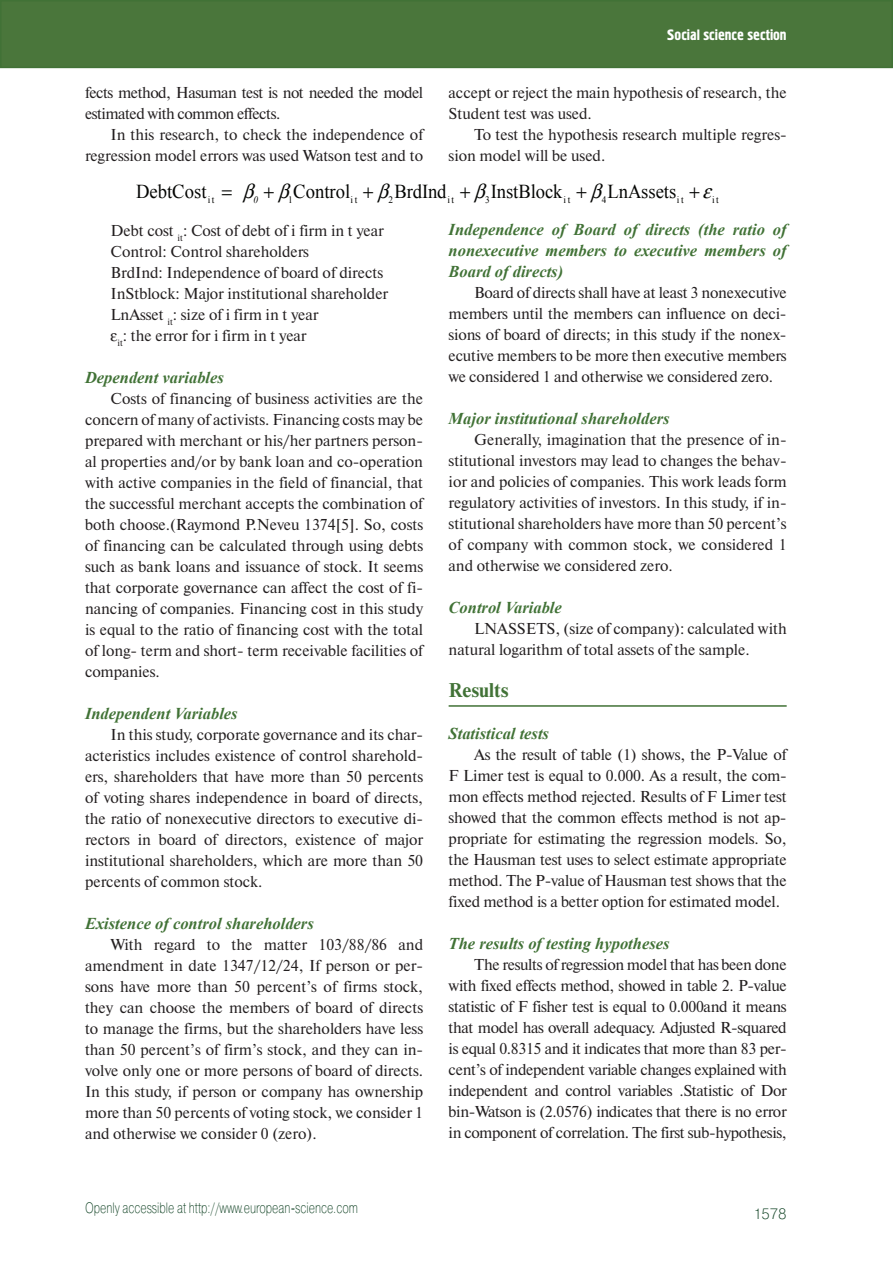
<style>
.page{position:relative;width:893px;height:1263px;background:#fff}
.page>*{position:absolute;margin:0;border:0;box-sizing:border-box;transform-origin:0 0}
.t1{font:19.65px "Times New Roman";color:#040503;scale:.95 1}
.t2{font:700 18.75px "Newton C";color:#417236}
.t3{font:italic 700 16.5px/21px "Times New Roman";color:#417236;text-align:justify}
.t4{font:15.75px/21px "Newton C";color:#231f20;text-align:justify}
.t5{font:15.75px/21px "Newton C";letter-spacing:-.03em;color:#231f20}
.t6{font:15px "Pragmatica Light C";color:#0b3e1f;scale:.75 1}
.t7{font:15px "Hermes C";color:#fff}
.t8{font:15px "Pragmatica Light C";color:#0b3e1f}
.t9{font:9.9px "Times New Roman";letter-spacing:.17em;color:#040503;scale:.95 1}
.t10{font:italic 9.9px "Times New Roman";color:#040503;scale:.95 1}
</style>
<div class="page">
<div style="left:1px;top:1px;width:891px;height:66px;background:#4a763b"></div>
<div style="left:0;top:0;width:893px;height:68px;border:2px solid #417236"></div>
<hr style="left:449px;top:705px;width:338px;height:2px;background:#417236">
<p class="t5" style="left:85px;top:82px;width:340px">fects method, Hasuman test is not needed the model estimated with common effects.</p>
<p class="t4" style="left:85px;top:124px;width:340px;text-align:right">In this research, to check the independence of regression model errors was used Watson test and to</p>
<p class="t7" style="left:667px;top:26px;width:121px">Social science section</p>
<p class="t4" style="left:449px;top:82px;width:340px">accept or reject the main hypothesis of research, the<br>Student test was used.</p>
<p class="t4" style="left:449px;top:124px;width:340px;text-indent:26px">To test the hypothesis research multiple regres&shy;sion model will be used.</p>
<p class="t1" style="left:136px;top:178px;width:76px">DebtCost</p>
<p class="t1" style="left:293px;top:178px;width:61px">Control</p>
<p class="t1" style="left:395px;top:178px;width:56px">BrdInd</p>
<p class="t1" style="left:491px;top:178px;width:77px">InstBlock</p>
<p class="t1" style="left:608px;top:178px;width:74px">LnAssets</p>
<p class="t9" style="left:208px;top:193px;width:9px">it</p>
<p class="t10" style="left:253px;top:193px;width:6px">0</p>
<p class="t9" style="left:288px;top:193px;width:6px">1</p>
<p class="t9" style="left:350px;top:193px;width:9px">it</p>
<p class="t9" style="left:389px;top:193px;width:6px">2</p>
<p class="t9" style="left:447px;top:193px;width:9px">it</p>
<p class="t9" style="left:485px;top:193px;width:6px">3</p>
<p class="t9" style="left:564px;top:193px;width:9px">it</p>
<p class="t9" style="left:602px;top:193px;width:6px">4</p>
<p class="t9" style="left:677px;top:193px;width:9px">it</p>
<p class="t9" style="left:712px;top:193px;width:9px">it</p>
<p class="t4" style="left:111px;top:220px;width:275px">Debt cost <sub>it</sub>: Cost of debt of i firm in t year</p>
<p class="t4" style="left:111px;top:241px;width:200px">Control: Control shareholders</p>
<p class="t4" style="left:111px;top:262px;width:274px">BrdInd: Independence of board of directs</p>
<p class="t4" style="left:111px;top:283px;width:279px">InStblock: Major institutional shareholder</p>
<p class="t4" style="left:111px;top:304px;width:209px">LnAsset <sub>it</sub>: size of i firm in t year</p>
<p class="t4" style="left:117px;top:325px;width:191px"><sub>it</sub>: the error for i firm in t year</p>
<p class="t3" style="left:85px;top:366px;width:140px">Dependent variables</p>
<p class="t4" style="left:85px;top:388px;width:340px;text-indent:26px">Costs of financing of business activities are the concern of many of activists. Financing costs may be prepared with merchant or his/her partners person&shy;al properties and/or by bank loan and co-operation with active companies in the field of financial, that the successful merchant accepts the combination of both choose.(Raymond P.Neveu 1374[5]. So, costs of financing can be calculated through using debts such as bank loans and issuance of stock. It seems that corporate governance can affect the cost of fi&shy;nancing of companies. Financing cost in this study is equal to the ratio of financing cost with the total of long- term and short- term receivable facilities of companies.</p>
<p class="t3" style="left:85px;top:702px;width:154px">Independent Variables</p>
<p class="t4" style="left:85px;top:724px;width:340px;text-indent:26px">In this study, corporate governance and its char&shy;acteristics includes existence of control sharehold&shy;ers, shareholders that have more than 50 percents of voting shares independence in board of directs, the ratio of nonexecutive directors to executive di&shy;rectors in board of directors, existence of major institutional shareholders, which are more than 50 percents of common stock.</p>
<p class="t3" style="left:85px;top:912px;width:230px">Existence of control shareholders</p>
<p class="t4" style="left:85px;top:934px;width:340px;text-indent:26px">With regard to the matter 103/88/86 and amendment in date 1347/12/24, If person or per&shy;sons have more than 50 percent’s of firms stock, they can choose the members of board of directs to manage the firms, but the shareholders have less than 50 percent’s of firm’s stock, and they can in&shy;volve only one or more persons of board of directs.<br>In this study, if person or company has ownership more than 50 percents of voting stock, we consider 1 and otherwise we consider 0 (zero).</p>
<p class="t3" style="left:449px;top:218px;width:340px">Independence of Board of directs (the ratio of nonexecutive members to executive members of Board of directs)</p>
<p class="t4" style="left:449px;top:282px;width:340px;text-indent:26px">Board of directs shall have at least 3 nonexecutive members until the members can influence on deci&shy;sions of board of directs; in this study if the nonex&shy;ecutive members to be more then executive members we considered 1 and otherwise we considered zero.</p>
<p class="t3" style="left:449px;top:407px;width:222px">Major institutional shareholders</p>
<p class="t4" style="left:449px;top:429px;width:340px;text-indent:26px">Generally, imagination that the presence of in&shy;stitutional investors may lead to changes the behav&shy;ior and policies of companies. This work leads form regulatory activities of investors. In this study, if in&shy;stitutional shareholders have more than 50 percent’s of company with common stock, we considered 1 and otherwise we considered zero.</p>
<p class="t3" style="left:449px;top:596px;width:115px">Control Variable</p>
<p class="t4" style="left:449px;top:618px;width:340px;text-indent:26px">LNASSETS, (size of company): calculated with natural logarithm of total assets of the sample.</p>
<p class="t2" style="left:449px;top:679px;width:62px">Results</p>
<p class="t3" style="left:449px;top:722px;width:102px">Statistical tests</p>
<p class="t4" style="left:449px;top:744px;width:340px;text-indent:26px">As the result of table (1) shows, the P-Value of F Limer test is equal to 0.000. As a result, the com&shy;mon effects method rejected. Results of F Limer test showed that the common effects method is not ap&shy;propriate for estimating the regression models. So, the Hausman test uses to select estimate appropriate method. The P-value of Hausman test shows that the fixed method is a better option for estimated model.</p>
<p class="t3" style="left:449px;top:932px;width:222px">The results of testing hypotheses</p>
<p class="t4" style="left:449px;top:954px;width:340px;text-indent:26px">The results of regression model that has been done with fixed effects method, showed in table 2. P-value statistic of F fisher test is equal to 0.000and it means that model has overall adequacy. Adjusted R-squared is equal 0.8315 and it indicates that more than 83 per&shy;cent’s of independent variable changes explained with independent and control variables .Statistic of Dor bin-Watson is (2.0576) indicates that there is no error in component of correlation. The first sub-hypothesis,</p>
<p class="t6" style="left:85px;top:1199px;width:365px">Openly accessible at http://www.european-science.com</p>
<p class="t8" style="left:753px;top:1205px;width:35px">1578</p>
</div>
